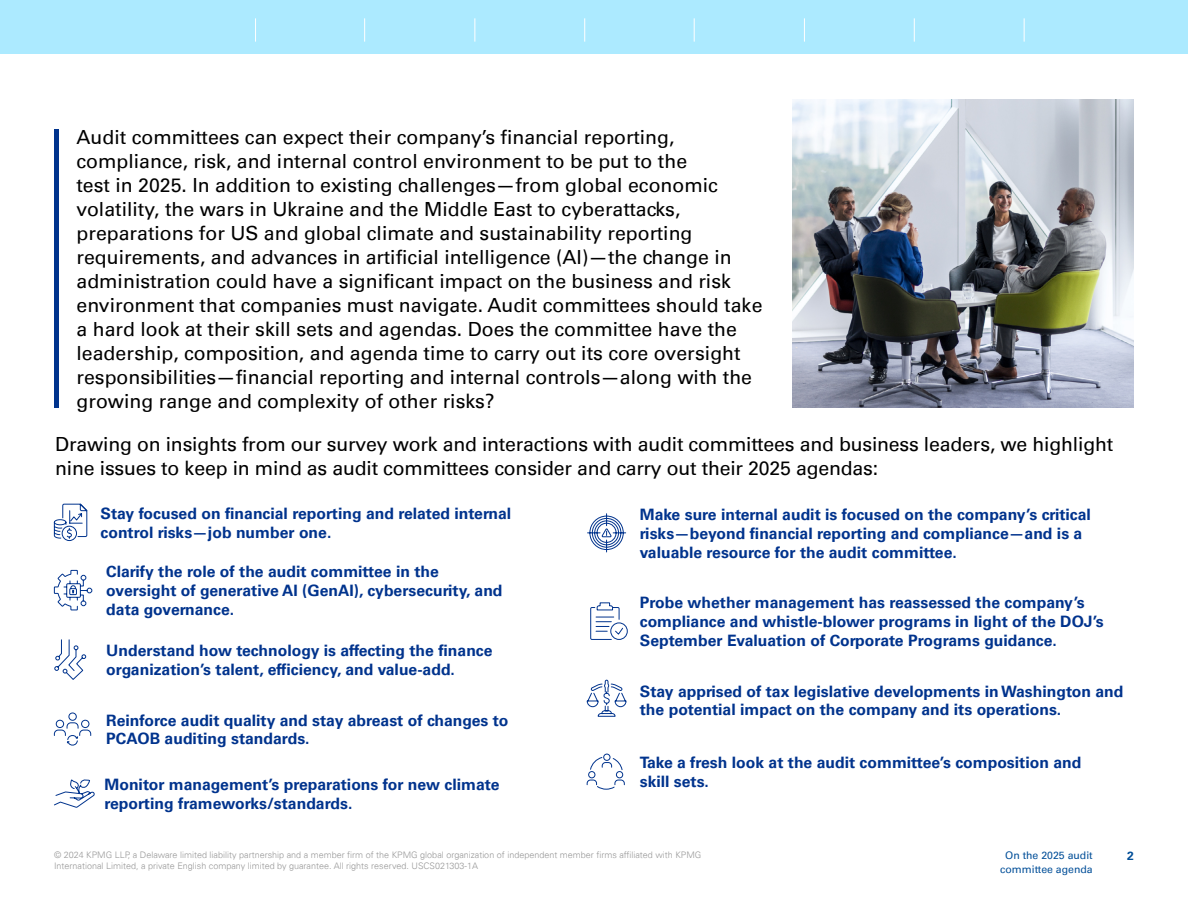
<style>
.page{position:relative;width:1188px;height:918px;background:#fff}
.page>*{position:absolute;margin:0;border:0;box-sizing:border-box;transform-origin:0 0}
.t1{font:19.5px/24px "Univers 55 Roman";color:#000}
.t2{font:700 15.75px/18.8px "Univers 65";color:#00338d}
.t3{font:700 12px "Univers 65";color:#004e98}
.t4{font:10.5px "Univers 55 Roman";color:#004e98}
.t5{font:300 9px/10.8px "Univers 45";color:#989898}
</style>
<div class="page">
<div style="left:54px;top:129px;width:5px;height:279px;background:#00338d"></div>
<svg style="left:53px;top:503px;width:35px;height:38px"></svg>
<svg style="left:54px;top:570px;width:39px;height:41px"></svg>
<svg style="left:54px;top:639px;width:32px;height:41px"></svg>
<svg style="left:54px;top:779px;width:40px;height:29px"></svg>
<svg style="left:587px;top:513px;width:39px;height:40px"></svg>
<svg style="left:54px;top:712px;width:37px;height:34px"></svg>
<svg style="left:590px;top:602px;width:38px;height:38px"></svg>
<svg style="left:586px;top:679px;width:41px;height:38px"></svg>
<svg style="left:586px;top:753px;width:39px;height:37px"></svg>
<div style="left:0;top:0;width:1188px;height:54px;background:#aceaff"></div>
<svg style="left:255px;top:18px;width:1px;height:24px"></svg>
<svg style="left:364px;top:18px;width:1px;height:24px"></svg>
<svg style="left:475px;top:18px;width:1px;height:24px"></svg>
<svg style="left:584px;top:18px;width:1px;height:24px"></svg>
<svg style="left:694px;top:18px;width:1px;height:24px"></svg>
<svg style="left:804px;top:18px;width:1px;height:24px"></svg>
<svg style="left:914px;top:18px;width:1px;height:24px"></svg>
<svg style="left:1024px;top:18px;width:1px;height:24px"></svg>
<img style="left:792px;top:99px;width:342px;height:309px">
<p class="t1" style="left:76px;top:125px;width:688px">Audit committees can expect their company’s financial reporting, compliance, risk, and internal control environment to be put to the<br>test in 2025. In addition to existing challenges—from global economic volatility, the wars in Ukraine and the Middle East to cyberattacks, preparations for US and global climate and sustainability reporting requirements, and advances in artificial intelligence (AI)—the change in administration could have a significant impact on the business and risk environment that companies must navigate. Audit committees should take a hard look at their skill sets and agendas. Does the committee have the leadership, composition, and agenda time to carry out its core oversight responsibilities—financial reporting and internal controls—along with the growing range and complexity of other risks?</p>
<p class="t1" style="left:55px;top:432px;width:1060px">Drawing on insights from our survey work and interactions with audit committees and business leaders, we highlight nine issues to keep in mind as audit committees consider and carry out their 2025 agendas:</p>
<p class="t2" style="left:101px;top:504px;width:412px">Stay focused on financial reporting and related internal control risks—job number one.</p>
<p class="t2" style="left:106px;top:563px;width:398px">Clarify the role of the audit committee in the oversight of generative AI (GenAI), cybersecurity, and data governance.</p>
<p class="t2" style="left:106px;top:641px;width:388px">Understand how technology is affecting the finance organization’s talent, efficiency, and value-add.</p>
<p class="t2" style="left:106px;top:711px;width:404px">Reinforce audit quality and stay abreast of changes to<br>PCAOB auditing standards.</p>
<p class="t2" style="left:105px;top:775px;width:396px">Monitor management’s preparations for new climate reporting frameworks/standards.</p>
<p class="t2" style="left:640px;top:505px;width:453px">Make sure internal audit is focused on the company’s critical risks—beyond financial reporting and compliance—and is a valuable resource for the audit committee.</p>
<p class="t2" style="left:640px;top:594px;width:465px">Probe whether management has reassessed the company’s compliance and whistle-blower programs in light of the DOJ’s<br>September Evaluation of Corporate Programs guidance.</p>
<p class="t2" style="left:640px;top:682px;width:485px">Stay apprised of tax legislative developments in Washington and the potential impact on the company and its operations.</p>
<p class="t2" style="left:640px;top:753px;width:443px">Take a fresh look at the audit committee’s composition and skill sets.</p>
<p class="t5" style="left:54px;top:849px;width:649px">© 2024 KPMG LLP, a Delaware limited liability partnership and a member firm of the KPMG global organization of independent member firms affiliated with KPMG<br>International Limited, a private English company limited by guarantee. All rights reserved. USCS021303-1A</p>
<p class="t4" style="left:1005px;top:849px;width:89px">On the 2025 audit</p>
<p class="t3" style="left:1127px;top:849px;width:8px">2</p>
<p class="t4" style="left:1000px;top:863px;width:94px">committee agenda</p>
</div>
